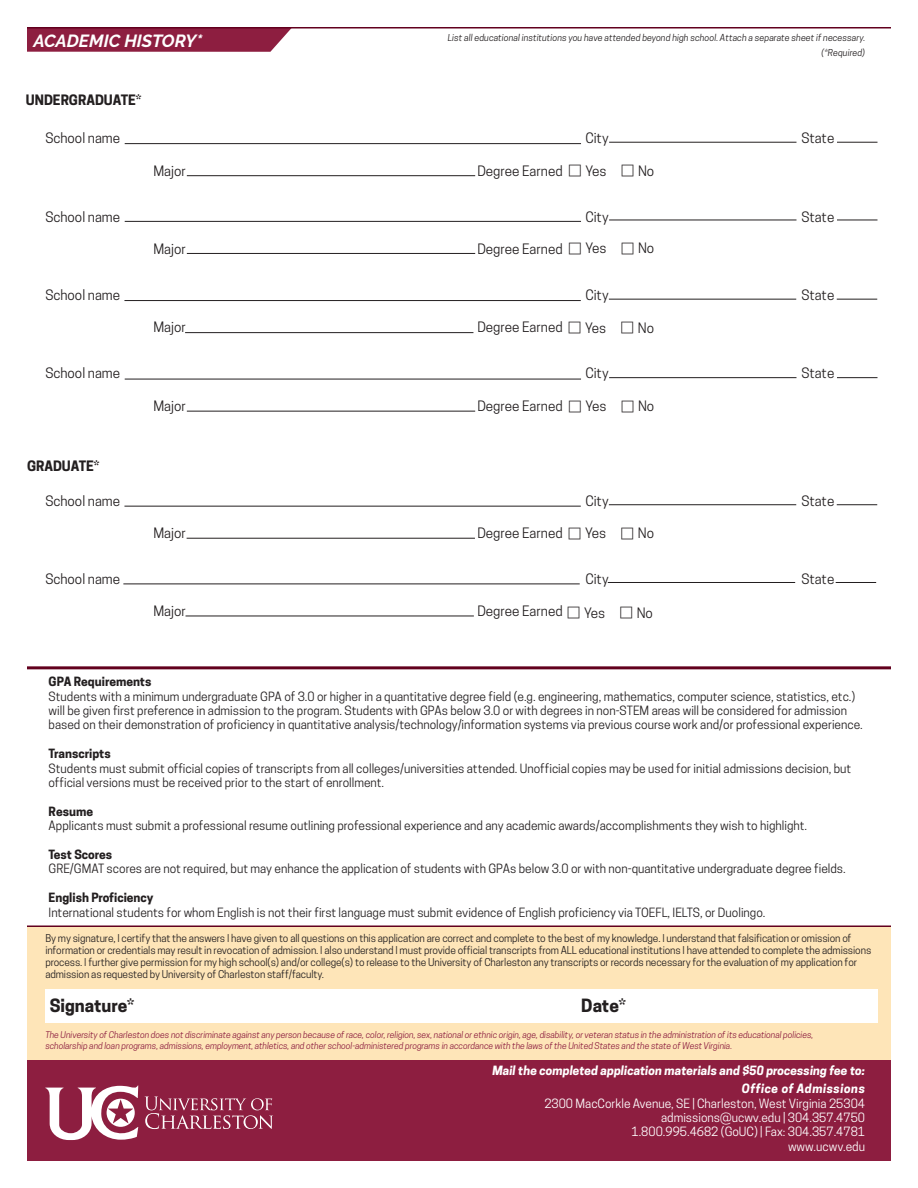
<style>
.page{position:relative;width:918px;height:1188px;background:#fff}
.page>*{position:absolute;margin:0;border:0;box-sizing:border-box;transform-origin:0 0}
.t1{font:italic 700 17.55px "Raleway";color:#fff}
.t2{font:700 17.25px "Cooper Hewitt";color:#231f20}
.t3{font:13.5px "Cooper Hewitt";color:#231f20}
.t4{font:700 13.5px "Cooper Hewitt";color:#231f20}
.t5{font:12px/14.4px "Cooper Hewitt";color:#231f20}
.t6{font:12px "Cooper Hewitt";color:#fff}
.t7{font:700 12px "Cooper Hewitt";color:#231f20}
.t8{font:italic 700 12px "Cooper Hewitt";color:#fff}
.t9{font:italic 700 12px "Cooper Hewitt";letter-spacing:.04em;color:#fff}
.t10{font:10.2px/12.1px "Cooper Hewitt";letter-spacing:-.01em;color:#231f20}
.t11{font:italic 9px "Cooper Hewitt";color:#231f20}
.t12{font:italic 8.7px/10.5px "Cooper Hewitt";letter-spacing:-.01em;color:#8d1e40}
</style>
<div class="page">
<div style="left:27px;top:926px;width:864px;height:135px;background:#fee5b8"></div>
<div style="left:45px;top:990px;width:833px;height:33px;background:#fff"></div>
<div style="left:27px;top:1061px;width:864px;height:100px;background:#8d1e40"></div>
<hr style="left:27px;top:666px;width:864px;height:3px;background:#62001e">
<hr style="left:27px;top:926px;width:864px;height:1px;background:#62001e">
<svg style="left:27px;top:28px;width:265px;height:24px;background:#922949"></svg>
<hr style="left:27px;top:27px;width:864px;height:1px;background:#62001e">
<hr style="left:125px;top:143px;width:456px;height:1px;background:#231f20">
<hr style="left:609px;top:142px;width:187px;height:1px;background:#231f20">
<hr style="left:837px;top:142px;width:41px;height:1px;background:#231f20">
<hr style="left:187px;top:175px;width:288px;height:1px;background:#231f20">
<hr style="left:125px;top:221px;width:456px;height:1px;background:#231f20">
<hr style="left:609px;top:220px;width:187px;height:1px;background:#231f20">
<hr style="left:837px;top:220px;width:41px;height:1px;background:#231f20">
<hr style="left:187px;top:253px;width:288px;height:1px;background:#231f20">
<hr style="left:124px;top:300px;width:457px;height:1px;background:#231f20">
<hr style="left:609px;top:299px;width:187px;height:1px;background:#231f20">
<hr style="left:837px;top:299px;width:40px;height:1px;background:#231f20">
<hr style="left:185px;top:332px;width:288px;height:1px;background:#231f20">
<hr style="left:125px;top:379px;width:456px;height:1px;background:#231f20">
<hr style="left:609px;top:377px;width:187px;height:1px;background:#231f20">
<hr style="left:837px;top:377px;width:41px;height:1px;background:#231f20">
<hr style="left:187px;top:411px;width:288px;height:1px;background:#231f20">
<hr style="left:124px;top:506px;width:457px;height:1px;background:#231f20">
<hr style="left:609px;top:504px;width:187px;height:1px;background:#231f20">
<hr style="left:837px;top:504px;width:40px;height:1px;background:#231f20">
<hr style="left:187px;top:538px;width:288px;height:1px;background:#231f20">
<hr style="left:123px;top:584px;width:457px;height:1px;background:#231f20">
<hr style="left:608px;top:582px;width:187px;height:1px;background:#231f20">
<hr style="left:836px;top:582px;width:40px;height:1px;background:#231f20">
<hr style="left:186px;top:616px;width:288px;height:1px;background:#231f20">
<svg style="left:45px;top:1085px;width:93px;height:55px"></svg>
<svg style="left:145px;top:1096px;width:128px;height:33px"></svg>
<p class="t1" style="left:33px;top:31px;width:170px">ACADEMIC HISTORY*</p>
<p class="t11" style="left:448px;top:32px;width:419px">List all educational institutions you have attended beyond high school. Attach a separate sheet if necessary.</p>
<p class="t11" style="left:822px;top:47px;width:45px">(*Required)</p>
<p class="t4" style="left:26px;top:92px;width:117px">UNDERGRADUATE*</p>
<p class="t3" style="left:45px;top:130px;width:76px">School name</p>
<p class="t3" style="left:585px;top:130px;width:25px">City</p>
<p class="t3" style="left:801px;top:130px;width:35px">State</p>
<p class="t3" style="left:153px;top:163px;width:34px">Major</p>
<p class="t3" style="left:477px;top:163px;width:87px">Degree Earned</p>
<p class="t3" style="left:45px;top:209px;width:76px">School name</p>
<p class="t3" style="left:585px;top:209px;width:25px">City</p>
<p class="t3" style="left:801px;top:209px;width:35px">State</p>
<p class="t3" style="left:153px;top:241px;width:34px">Major</p>
<p class="t3" style="left:477px;top:241px;width:87px">Degree Earned</p>
<p class="t3" style="left:45px;top:287px;width:76px">School name</p>
<p class="t3" style="left:585px;top:287px;width:25px">City</p>
<p class="t3" style="left:801px;top:287px;width:35px">State</p>
<p class="t3" style="left:153px;top:319px;width:34px">Major</p>
<p class="t3" style="left:477px;top:319px;width:87px">Degree Earned</p>
<p class="t3" style="left:45px;top:365px;width:76px">School name</p>
<p class="t3" style="left:585px;top:365px;width:25px">City</p>
<p class="t3" style="left:801px;top:365px;width:35px">State</p>
<p class="t3" style="left:153px;top:398px;width:34px">Major</p>
<p class="t3" style="left:477px;top:398px;width:87px">Degree Earned</p>
<p class="t3" style="left:586px;top:163px;width:22px">Yes</p>
<p class="t3" style="left:638px;top:163px;width:18px">No</p>
<p class="t3" style="left:586px;top:240px;width:22px">Yes</p>
<p class="t3" style="left:638px;top:240px;width:18px">No</p>
<p class="t3" style="left:585px;top:320px;width:22px">Yes</p>
<p class="t3" style="left:638px;top:320px;width:18px">No</p>
<p class="t3" style="left:586px;top:398px;width:22px">Yes</p>
<p class="t3" style="left:638px;top:398px;width:18px">No</p>
<p class="t4" style="left:27px;top:458px;width:74px">GRADUATE*</p>
<p class="t3" style="left:45px;top:493px;width:76px">School name</p>
<p class="t3" style="left:585px;top:493px;width:25px">City</p>
<p class="t3" style="left:801px;top:493px;width:35px">State</p>
<p class="t3" style="left:153px;top:525px;width:34px">Major</p>
<p class="t3" style="left:477px;top:525px;width:87px">Degree Earned</p>
<p class="t3" style="left:45px;top:571px;width:76px">School name</p>
<p class="t3" style="left:585px;top:571px;width:25px">City</p>
<p class="t3" style="left:801px;top:571px;width:35px">State</p>
<p class="t3" style="left:153px;top:603px;width:34px">Major</p>
<p class="t3" style="left:477px;top:603px;width:87px">Degree Earned</p>
<p class="t3" style="left:585px;top:525px;width:22px">Yes</p>
<p class="t3" style="left:638px;top:525px;width:18px">No</p>
<p class="t3" style="left:584px;top:605px;width:22px">Yes</p>
<p class="t3" style="left:637px;top:605px;width:18px">No</p>
<p class="t7" style="left:49px;top:675px;width:104px">GPA Requirements</p>
<p class="t5" style="left:49px;top:689px;width:816px">Students with a minimum undergraduate GPA of 3.0 or higher in a quantitative degree field (e.g. engineering, mathematics, computer science, statistics, etc.) will be given first preference in admission to the program. Students with GPAs below 3.0 or with degrees in non-STEM areas will be considered for admission based on their demonstration of proficiency in quantitative analysis/technology/information systems via previous course work and/or professional experience.</p>
<p class="t7" style="left:49px;top:747px;width:64px">Transcripts</p>
<p class="t5" style="left:49px;top:761px;width:804px">Students must submit official copies of transcripts from all colleges/universities attended. Unofficial copies may be used for initial admissions decision, but official versions must be received prior to the start of enrollment.</p>
<p class="t7" style="left:49px;top:804px;width:46px">Resume</p>
<p class="t5" style="left:49px;top:818px;width:760px">Applicants must submit a professional resume outlining professional experience and any academic awards/accomplishments they wish to highlight.</p>
<p class="t7" style="left:49px;top:847px;width:65px">Test Scores</p>
<p class="t5" style="left:49px;top:862px;width:799px">GRE/GMAT scores are not required, but may enhance the application of students with GPAs below 3.0 or with non-quantitative undergraduate degree fields.</p>
<p class="t7" style="left:49px;top:891px;width:106px">English Proficiency</p>
<p class="t5" style="left:49px;top:905px;width:718px">International students for whom English is not their first language must submit evidence of English proficiency via TOEFL, IELTS, or Duolingo.</p>
<p class="t10" style="left:45px;top:932px;width:827px">By my signature, I certify that the answers I have given to all questions on this application are correct and complete to the best of my knowledge. I understand that falsification or omission of information or credentials may result in revocation of admission. I also understand I must provide official transcripts from ALL educational institutions I have attended to complete the admissions process. I further give permission for my high school(s) and/or college(s) to release to the University of Charleston any transcripts or records necessary for the evaluation of my application for admission as requested by University of Charleston staff/faculty.</p>
<p class="t2" style="left:50px;top:995px;width:86px">Signature*</p>
<p class="t2" style="left:581px;top:995px;width:46px">Date*</p>
<p class="t12" style="left:45px;top:1030px;width:770px">The University of Charleston does not discriminate against any person because of race, color, religion, sex, national or ethnic origin, age, disability, or veteran status in the administration of its educational policies, scholarship and loan programs, admissions, employment, athletics, and other school-administered programs in accordance with the laws of the United States and the state of West Virginia.</p>
<p class="t8" style="left:492px;top:1064px;width:374px">Mail the completed application materials and $50 processing fee to:</p>
<p class="t9" style="left:742px;top:1082px;width:125px">Office of Admissions</p>
<p class="t6" style="left:544px;top:1096px;width:322px">2300 MacCorkle Avenue, SE | Charleston, West Virginia 25304</p>
<p class="t6" style="left:661px;top:1110px;width:205px">admissions@ucwv.edu | 304.357.4750</p>
<p class="t6" style="left:631px;top:1125px;width:235px">1.800.995.4682 (GoUC) | Fax: 304.357.4781</p>
<p class="t6" style="left:788px;top:1139px;width:79px">www.ucwv.edu</p>
</div>
